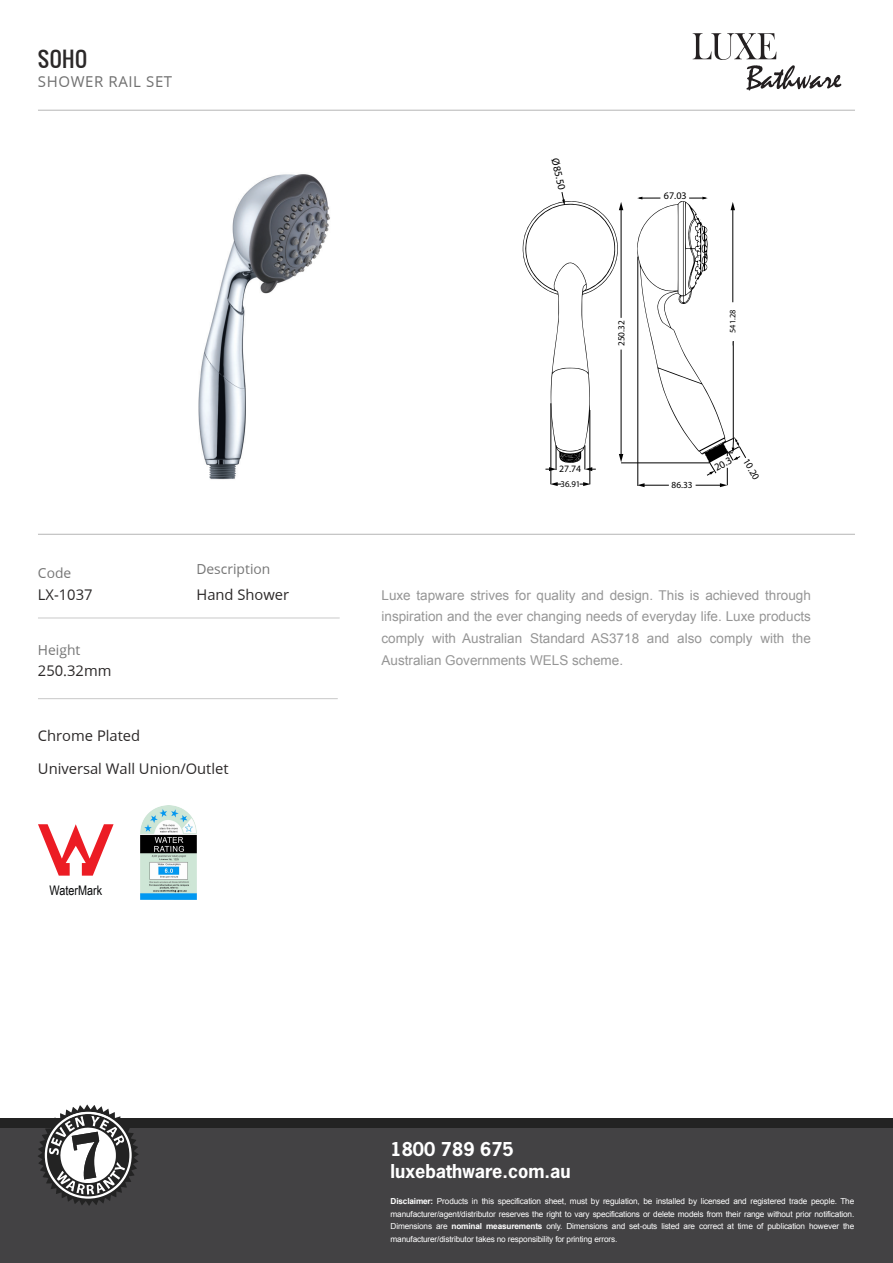
<style>
.page{position:relative;width:893px;height:1263px;background:#fff}
.page>*{position:absolute;margin:0;border:0;box-sizing:border-box;transform-origin:0 0}
.t1{font:21px "Oswald";color:#2b2828}
.t2{font:700 18px/21.6px "News Gothic Std";color:#fff}
.t3{font:15px "Open Sans";letter-spacing:.04em;color:#707070}
.t4{font:14.7px "Open Sans";color:#2b2828}
.t5{font:13.8px "Open Sans";color:#757575}
.t6{font:13.5px/21.6px "Arial";color:#969696;text-align:justify}
.t7{font:13.2px "Arial Narrow";color:#060708}
.t8{font:10.8px "Myriad Pro";color:#000}
.t9{font:10.5px "Myriad Pro";color:#000}
.t10{font:10.05px "Myriad Pro";color:#000}
.t11{font:9.75px "Myriad Pro";color:#000}
.t12{font:9.3px "Myriad Pro";color:#000}
.t13{font:8.85px "Myriad Pro";color:#000}
.t14{font:8.4px "Myriad Pro";color:#000}
.t15{font:8.25px/12.6px "Arial";letter-spacing:-.02em;color:#fff;text-align:justify}
.s1{font-weight:700}
</style>
<div class="page">
<hr style="left:38px;top:110px;width:817px;height:1px;background:#b5b5b5">
<hr style="left:38px;top:534px;width:817px;height:1px;background:#b5b5b5">
<hr style="left:38px;top:618px;width:302px;height:1px;background:#c9c9c9">
<hr style="left:38px;top:698px;width:300px;height:1px;background:#c9c9c9">
<svg style="left:38px;top:824px;width:76px;height:52px"></svg>
<img style="left:141px;top:805px;width:55px;height:94px">
<hr style="left:621px;top:462px;width:88px;height:1px;background:#000">
<svg style="left:580px;top:482px;width:10px;height:4px"></svg>
<svg style="left:550px;top:482px;width:11px;height:4px"></svg>
<svg style="left:637px;top:197px;width:109px;height:290px"></svg>
<hr style="left:589px;top:410px;width:1px;height:74px;background:#000">
<svg style="left:522px;top:192px;width:101px;height:279px"></svg>
<hr style="left:550px;top:403px;width:1px;height:81px;background:#000">
<img style="left:198px;top:174px;width:132px;height:306px">
<svg style="left:693px;top:33px;width:148px;height:57px"></svg>
<div style="left:0;top:1127px;width:893px;height:136px;background:#434244"></div>
<div style="left:0;top:1118px;width:893px;height:9px;background:#232323"></div>
<svg style="left:38px;top:1104px;width:101px;height:102px"></svg>
<h1 class="t1" style="left:38px;top:44px;width:51px">SOHO</h1>
<h3 class="t3" style="left:38px;top:73px;width:136px">SHOWER RAIL SET</h3>
<h3 class="t5" style="left:38px;top:565px;width:35px">Code</h3>
<h3 class="t4" style="left:38px;top:587px;width:56px">LX-1037</h3>
<h3 class="t5" style="left:38px;top:642px;width:44px">Height</h3>
<h3 class="t4" style="left:38px;top:662px;width:75px">250.32mm</h3>
<h3 class="t5" style="left:196px;top:561px;width:75px">Description</h3>
<h3 class="t4" style="left:196px;top:587px;width:94px">Hand Shower</h3>
<h3 class="t4" style="left:38px;top:727px;width:104px">Chrome Plated</h3>
<h3 class="t4" style="left:38px;top:760px;width:192px">Universal Wall Union/Outlet</h3>
<h3 class="t7" style="left:50px;top:881px;width:54px">WaterMark</h3>
<h3 class="t8" style="left:561px;top:157px;width:33px;rotate:76deg">Ø85.50</h3>
<p class="t10" style="left:664px;top:189px;width:24px">67.03</p>
<p class="t12" style="left:616px;top:346px;width:27px;rotate:-90deg">250.32</p>
<p class="t14" style="left:727px;top:333px;width:25px;rotate:-90deg">541.28</p>
<p class="t9" style="left:712px;top:463px;width:20px;rotate:-29deg">20.3</p>
<p class="t11" style="left:559px;top:463px;width:24px">27.74</p>
<p class="t10" style="left:751px;top:456px;width:24px;rotate:59deg">10.20</p>
<p class="t13" style="left:560px;top:479px;width:21px">36.91</p>
<p class="t12" style="left:672px;top:479px;width:23px">86.33</p>
<p class="t6" style="left:381px;top:584px;width:431px">Luxe tapware strives for quality and design. This is achieved through inspiration and the ever changing needs of everyday life. Luxe products comply with Australian Standard AS3718 and also comply with the Australian Governments WELS scheme.</p>
<h2 class="t2" style="left:391px;top:1138px;width:182px">1800 789 675 luxebathware.com.au</h2>
<p class="t15" style="left:391px;top:1195px;width:465px"><span class="s1">Disclaimer:</span> Products in this specification sheet, must by regulation, be installed by licensed and registered trade people. The manufacturer/agent/distributor reserves the right to vary specifications or delete models from their range without prior notification.<br>Dimensions are <span class="s1">nominal measurements</span> only. Dimensions and set-outs listed are correct at time of publication however the manufacturer/distributor takes no responsibility for printing errors.</p>
</div>
